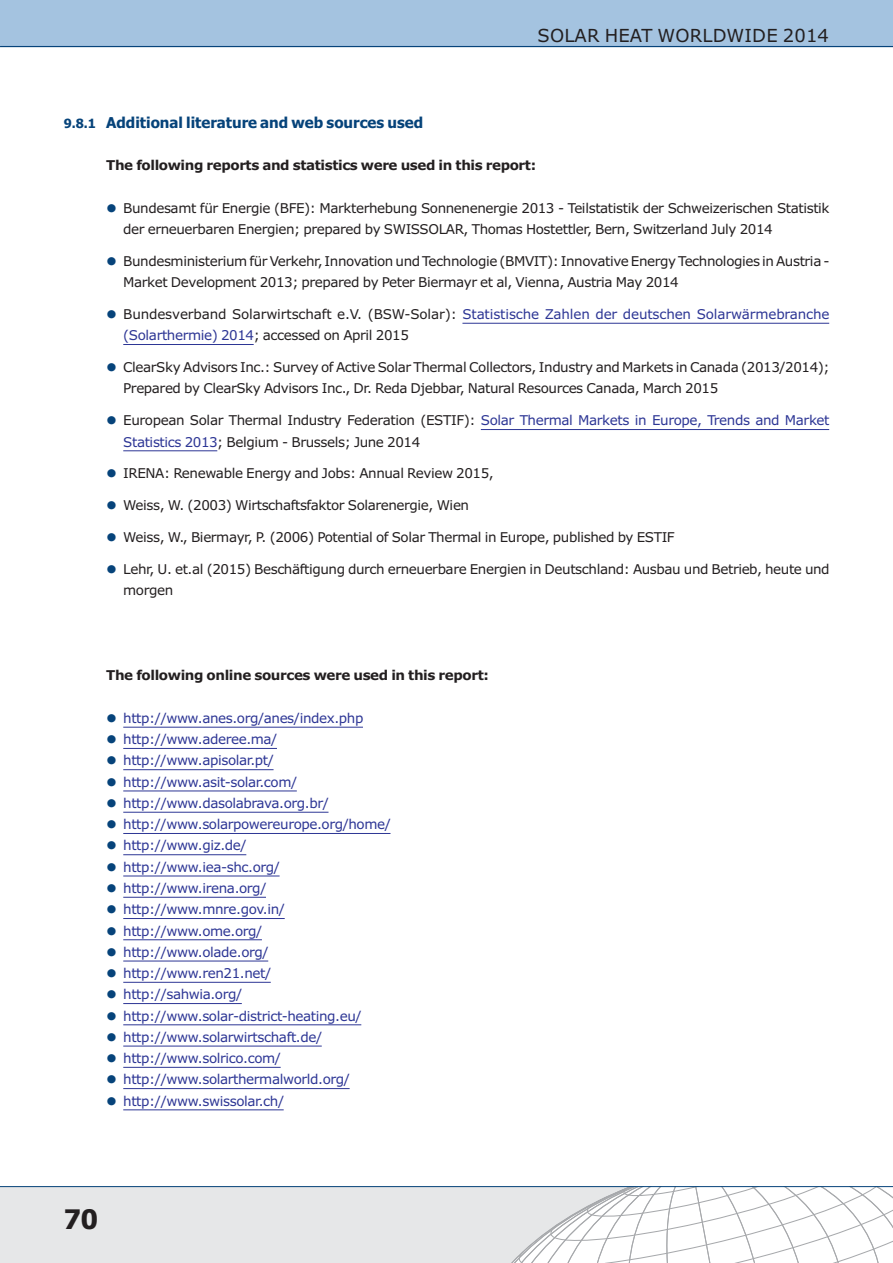
<style>
.page{position:relative;width:893px;height:1263px;background:#fff}
.page>*{position:absolute;margin:0;border:0;box-sizing:border-box;transform-origin:0 0}
.t1{font:700 27px "Tahoma";color:#231f20}
.t2{font:18px "Verdana";letter-spacing:.01em;color:#231f20}
.t3{font:700 15px "Tahoma";color:#06437a}
.t4{font:13.5px/21.3px "Verdana";letter-spacing:-.03em;color:#231f20}
.t5{font:13.5px "Verdana";letter-spacing:-.03em;color:#2d3695}
.t6{font:13.5px/21.3px "Verdana";letter-spacing:-.01em;color:#2d3695}
.t7{font:700 13.5px "Verdana";letter-spacing:-.03em;color:#231f20}
.s1{font-size:12.75px}
.s2{font-family:"Tahoma";font-size:24px;color:#06437a}
.s3{color:#231f20}
.s4{color:#2d3695}
</style>
<div class="page">
<div style="left:0;top:0;width:893px;height:46px;background:#a4c3e0"></div>
<hr style="left:0;top:46px;width:893px;height:1px;background:#06437a">
<div style="left:0;top:1186px;width:893px;height:77px;background:#e6e7e8"></div>
<svg style="left:510px;top:1187px;width:383px;height:76px"></svg>
<hr style="left:0;top:1186px;width:893px;height:1px;background:#06437a">
<hr style="left:462px;top:323px;width:367px;height:1px;background:#2d3695">
<hr style="left:123px;top:344px;width:131px;height:1px;background:#2d3695">
<hr style="left:481px;top:429px;width:348px;height:1px;background:#2d3695">
<hr style="left:123px;top:451px;width:94px;height:1px;background:#2d3695">
<hr style="left:123px;top:727px;width:240px;height:1px;background:#2d3695">
<hr style="left:123px;top:748px;width:154px;height:1px;background:#2d3695">
<hr style="left:123px;top:769px;width:151px;height:1px;background:#2d3695">
<hr style="left:123px;top:791px;width:174px;height:1px;background:#2d3695">
<hr style="left:123px;top:812px;width:205px;height:1px;background:#2d3695">
<hr style="left:123px;top:833px;width:267px;height:1px;background:#2d3695">
<hr style="left:123px;top:854px;width:123px;height:1px;background:#2d3695">
<hr style="left:123px;top:876px;width:157px;height:1px;background:#2d3695">
<hr style="left:123px;top:897px;width:143px;height:1px;background:#2d3695">
<hr style="left:123px;top:918px;width:162px;height:1px;background:#2d3695">
<hr style="left:123px;top:940px;width:139px;height:1px;background:#2d3695">
<hr style="left:123px;top:961px;width:145px;height:1px;background:#2d3695">
<hr style="left:123px;top:982px;width:148px;height:1px;background:#2d3695">
<hr style="left:123px;top:1003px;width:119px;height:1px;background:#2d3695">
<hr style="left:123px;top:1025px;width:238px;height:1px;background:#2d3695">
<hr style="left:123px;top:1046px;width:199px;height:1px;background:#2d3695">
<hr style="left:123px;top:1067px;width:158px;height:1px;background:#2d3695">
<hr style="left:123px;top:1088px;width:227px;height:1px;background:#2d3695">
<hr style="left:123px;top:1110px;width:161px;height:1px;background:#2d3695">
<h2 class="t2" style="left:538px;top:28px;width:293px">SOLAR HEAT WORLDWIDE 2014</h2>
<p class="t3" style="left:64px;top:116px;width:361px"><span class="s1">9.8.1</span> Additional literature and web sources used</p>
<p class="t7" style="left:106px;top:160px;width:431px">The following reports and statistics were used in this report:</p>
<p class="t4" style="left:123px;top:198px;width:708px;text-indent:-17px"><span class="s2">•</span> Bundesamt für Energie (BFE): Markterhebung Sonnenenergie 2013 - Teilstatistik der Schweizerischen Statistik der erneuerbaren Energien; prepared by SWISSOLAR, Thomas Hostettler, Bern, Switzerland July 2014</p>
<p class="t4" style="left:123px;top:251px;width:708px;text-indent:-17px"><span class="s2">•</span> Bundesministerium für Verkehr, Innovation und Technologie (BMVIT): Innovative Energy Technologies in Austria -<br>Market Development 2013; prepared by Peter Biermayr et al, Vienna, Austria May 2014</p>
<p class="t6" style="left:123px;top:305px;width:708px;text-indent:-17px"><span class="s2">•</span> <span class="s3">Bundesverband Solarwirtschaft e.V. (BSW-Solar):</span> Statistische Zahlen der deutschen Solarwärmebranche (Solarthermie) 2014<span class="s3">; accessed on April 2015</span></p>
<p class="t4" style="left:123px;top:358px;width:708px;text-indent:-17px"><span class="s2">•</span> ClearSky Advisors Inc.: Survey of Active Solar Thermal Collectors, Industry and Markets in Canada (2013/2014);<br>Prepared by ClearSky Advisors Inc., Dr. Reda Djebbar, Natural Resources Canada, March 2015</p>
<p class="t4" style="left:123px;top:411px;width:708px;text-indent:-17px"><span class="s2">•</span> European Solar Thermal Industry Federation (ESTIF): <span class="s4">Solar Thermal Markets in Europe, Trends and Market<br>Statistics 2013</span>; Belgium - Brussels; June 2014</p>
<p class="t4" style="left:106px;top:464px;width:389px"><span class="s2">•</span> IRENA: Renewable Energy and Jobs: Annual Review 2015,</p>
<p class="t4" style="left:106px;top:496px;width:364px"><span class="s2">•</span> Weiss, W. (2003) Wirtschaftsfaktor Solarenergie, Wien</p>
<p class="t4" style="left:106px;top:528px;width:570px"><span class="s2">•</span> Weiss, W., Biermayr, P. (2006) Potential of Solar Thermal in Europe, published by ESTIF</p>
<p class="t4" style="left:123px;top:560px;width:708px;text-indent:-17px"><span class="s2">•</span> Lehr, U. et.al (2015) Beschäftigung durch erneuerbare Energien in Deutschland: Ausbau und Betrieb, heute und morgen</p>
<p class="t7" style="left:106px;top:670px;width:384px">The following online sources were used in this report:</p>
<p class="t5" style="left:106px;top:713px;width:259px"><span class="s2">•</span> http://www.anes.org/anes/index.php</p>
<p class="t5" style="left:106px;top:734px;width:173px"><span class="s2">•</span> http://www.aderee.ma/</p>
<p class="t5" style="left:106px;top:755px;width:169px"><span class="s2">•</span> http://www.apisolar.pt/</p>
<p class="t5" style="left:106px;top:776px;width:192px"><span class="s2">•</span> http://www.asit-solar.com/</p>
<p class="t5" style="left:106px;top:798px;width:224px"><span class="s2">•</span> http://www.dasolabrava.org.br/</p>
<p class="t5" style="left:106px;top:819px;width:286px"><span class="s2">•</span> http://www.solarpowereurope.org/home/</p>
<p class="t5" style="left:106px;top:840px;width:142px"><span class="s2">•</span> http://www.giz.de/</p>
<p class="t5" style="left:106px;top:861px;width:175px"><span class="s2">•</span> http://www.iea-shc.org/</p>
<p class="t5" style="left:106px;top:883px;width:162px"><span class="s2">•</span> http://www.irena.org/</p>
<p class="t5" style="left:106px;top:904px;width:180px"><span class="s2">•</span> http://www.mnre.gov.in/</p>
<p class="t5" style="left:106px;top:925px;width:158px"><span class="s2">•</span> http://www.ome.org/</p>
<p class="t5" style="left:106px;top:947px;width:164px"><span class="s2">•</span> http://www.olade.org/</p>
<p class="t5" style="left:106px;top:968px;width:166px"><span class="s2">•</span> http://www.ren21.net/</p>
<p class="t5" style="left:106px;top:989px;width:137px"><span class="s2">•</span> http://sahwia.org/</p>
<p class="t5" style="left:106px;top:1010px;width:257px"><span class="s2">•</span> http://www.solar-district-heating.eu/</p>
<p class="t5" style="left:106px;top:1032px;width:217px"><span class="s2">•</span> http://www.solarwirtschaft.de/</p>
<p class="t5" style="left:106px;top:1053px;width:176px"><span class="s2">•</span> http://www.solrico.com/</p>
<p class="t5" style="left:106px;top:1074px;width:245px"><span class="s2">•</span> http://www.solarthermalworld.org/</p>
<p class="t5" style="left:106px;top:1095px;width:179px"><span class="s2">•</span> http://www.swissolar.ch/</p>
<h1 class="t1" style="left:64px;top:1209px;width:36px">70</h1>
</div>
